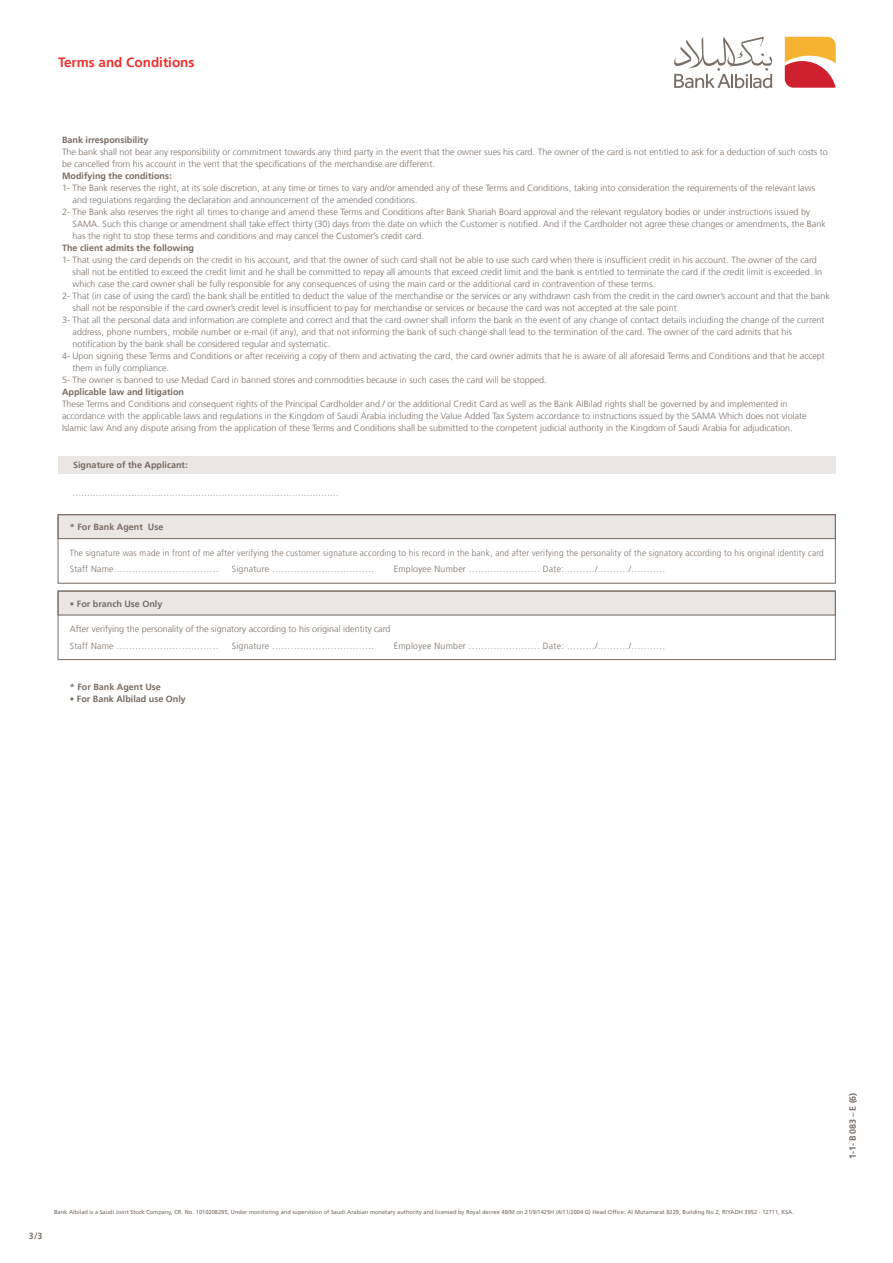
<style>
.page{position:relative;width:893px;height:1263px;background:#fff}
.page>*{position:absolute;margin:0;border:0;box-sizing:border-box;transform-origin:0 0}
.t1{font:700 13.5px "Frutiger LT Arabic 65";color:#ee322e}
.t2{font:300 9px/12px "Frutiger LT Arabic 45";color:#796d65}
.t3{font:300 9px "Frutiger LT Arabic 45";letter-spacing:.03em;color:#796d65}
.t4{font:300 9px/16.5px "Frutiger LT Arabic 45";letter-spacing:.03em;color:#796d65;scale:.91 1}
.t5{font:700 9px "Frutiger LT Arabic 65";color:#796d65}
.t6{font:5.7px "Frutiger LT Arabic 55 Roman";color:#796d65}
</style>
<div class="page">
<svg style="left:674px;top:37px;width:98px;height:51px"></svg>
<svg style="left:785px;top:37px;width:51px;height:51px"></svg>
<div style="left:58px;top:457px;width:777px;height:17px;background:#eae6e4"></div>
<div style="left:58px;top:515px;width:777px;height:24px;background:#eae6e4"></div>
<div style="left:58px;top:591px;width:777px;height:24px;background:#eae6e4"></div>
<div style="left:58px;top:514px;width:778px;height:25px;border:1px solid #796d65"></div>
<div style="left:58px;top:514px;width:778px;height:70px;border:1px solid #796d65"></div>
<div style="left:58px;top:591px;width:778px;height:69px;border:1px solid #796d65"></div>
<h1 class="t1" style="left:58px;top:51px;width:138px">Terms and Conditions</h1>
<p class="t5" style="left:62px;top:133px;width:88px">Bank irresponsibility</p>
<p class="t2" style="left:62px;top:146px;width:767px">The bank shall not bear any responsibility or commitment towards any third party in the event that the owner sues his card. The owner of the card is not entitled to ask for a deduction of such costs to be cancelled from his account in the vent that the specifications of the merchandise are different.</p>
<p class="t5" style="left:62px;top:169px;width:111px">Modifying the conditions:</p>
<p class="t2" style="left:62px;top:182px;width:755px">1- The Bank reserves the right, at its sole discretion, at any time or times to vary and/or amended any of these Terms and Conditions, taking into consideration the requirements of the relevant laws</p>
<p class="t2" style="left:73px;top:194px;width:347px">and regulations regarding the declaration and announcement of the amended conditions.</p>
<p class="t2" style="left:62px;top:206px;width:749px">2- The Bank also reserves the right all times to change and amend these Terms and Conditions after Bank Shariah Board approval and the relevant regulatory bodies or under instructions issued by</p>
<p class="t2" style="left:73px;top:218px;width:755px">SAMA. Such this change or amendment shall take effect thirty (30) days from the date on which the Customer is notified. And if the Cardholder not agree these changes or amendments, the Bank</p>
<p class="t2" style="left:73px;top:230px;width:353px">has the right to stop these terms and conditions and may cancel the Customer’s credit card.</p>
<p class="t5" style="left:62px;top:240px;width:134px">The client admits the following</p>
<p class="t2" style="left:62px;top:254px;width:756px">1- That using the card depends on the credit in his account, and that the owner of such card shall not be able to use such card when there is insufficient credit in his account. The owner of the card</p>
<p class="t2" style="left:73px;top:266px;width:751px">shall not be entitled to exceed the credit limit and he shall be committed to repay all amounts that exceed credit limit and the bank is entitled to terminate the card if the credit limit is exceeded. In</p>
<p class="t2" style="left:73px;top:278px;width:584px">which case the card owner shall be fully responsible for any consequences of using the main card or the additional card in contravention of these terms.</p>
<p class="t2" style="left:62px;top:290px;width:769px">2- That (in case of using the card) the bank shall be entitled to deduct the value of the merchandise or the services or any withdrawn cash from the credit in the card owner’s account and that the bank</p>
<p class="t2" style="left:73px;top:302px;width:609px">shall not be responsible if the card owner’s credit level is insufficient to pay for merchandise or services or because the card was not accepted at the sale point.</p>
<p class="t2" style="left:62px;top:314px;width:764px">3- That all the personal data and information are complete and correct and that the card owner shall inform the bank in the event of any change of contact details including the change of the current</p>
<p class="t2" style="left:73px;top:326px;width:721px">address, phone numbers, mobile number or e-mail (if any), and that not informing the bank of such change shall lead to the termination of the card. The owner of the card admits that his</p>
<p class="t2" style="left:73px;top:338px;width:260px">notification by the bank shall be considered regular and systematic.</p>
<p class="t2" style="left:62px;top:350px;width:764px">4- Upon signing these Terms and Conditions or after receiving a copy of them and activating the card, the card owner admits that he is aware of all aforesaid Terms and Conditions and that he accept</p>
<p class="t2" style="left:73px;top:362px;width:98px">them in fully compliance.</p>
<p class="t2" style="left:62px;top:374px;width:487px">5- The owner is banned to use Medad Card in banned stores and commodities because in such cases the card will be stopped.</p>
<p class="t5" style="left:62px;top:384px;width:124px">Applicable law and litigation</p>
<p class="t2" style="left:62px;top:398px;width:746px">These Terms and Conditions and consequent rights of the Principal Cardholder and / or the additional Credit Card as well as the Bank AlBilad rights shall be governed by and implemented in accordance with the applicable laws and regulations in the Kingdom of Saudi Arabia including the Value Added Tax System accordance to instructions issued by the SAMA Which does not violate<br>Islamic law And any dispute arising from the application of these Terms and Conditions shall be submitted to the competent judicial authority in the Kingdom of Saudi Arabia for adjudication.</p>
<p class="t5" style="left:73px;top:458px;width:116px">Signature of the Applicant:</p>
<p class="t2" style="left:72px;top:487px;width:268px">...........................................................................................</p>
<p class="t5" style="left:70px;top:520px;width:95px">* For Bank Agent Use</p>
<p class="t4" style="left:70px;top:544px;width:830px">The signature was made in front of me after verifying the customer signature according to his record in the bank, and after verifying the personality of the signatory according to his original identity card<br>Staff Name .................................</p>
<p class="t3" style="left:232px;top:562px;width:144px">Signature .................................</p>
<p class="t3" style="left:394px;top:562px;width:273px">Employee Number ....................... Date: ........./........../...........</p>
<p class="t5" style="left:70px;top:596px;width:94px">• For branch Use Only</p>
<p class="t2" style="left:70px;top:621px;width:322px;line-height:16.5px">After verifying the personality of the signatory according to his original identity card<br>Staff Name .................................</p>
<p class="t3" style="left:232px;top:639px;width:144px">Signature .................................</p>
<p class="t3" style="left:394px;top:639px;width:273px">Employee Number ....................... Date: ........./........../...........</p>
<p class="t5" style="left:70px;top:680px;width:93px">* For Bank Agent Use</p>
<p class="t5" style="left:70px;top:692px;width:118px">• For Bank Albilad use Only</p>
<p class="t5" style="left:29px;top:1228px;width:15px">3/3</p>
<p class="t6" style="left:54px;top:1208px;width:742px">Bank Albilad is a Saudi Joint Stock Company, CR. No. 1010208295, Under monitoring and supervision of Saudi Arabian monetary authority and licensed by Royal decree 48/M on 21/9/1425H (4/11/2004 G) Head Office: Al Mutamarat 8229, Building No 2, RIYADH 3952 - 12711, KSA.</p>
<p class="t5" style="left:845px;top:1158px;width:67px;rotate:-90deg">1-1- B 083 – E (6)</p>
</div>
